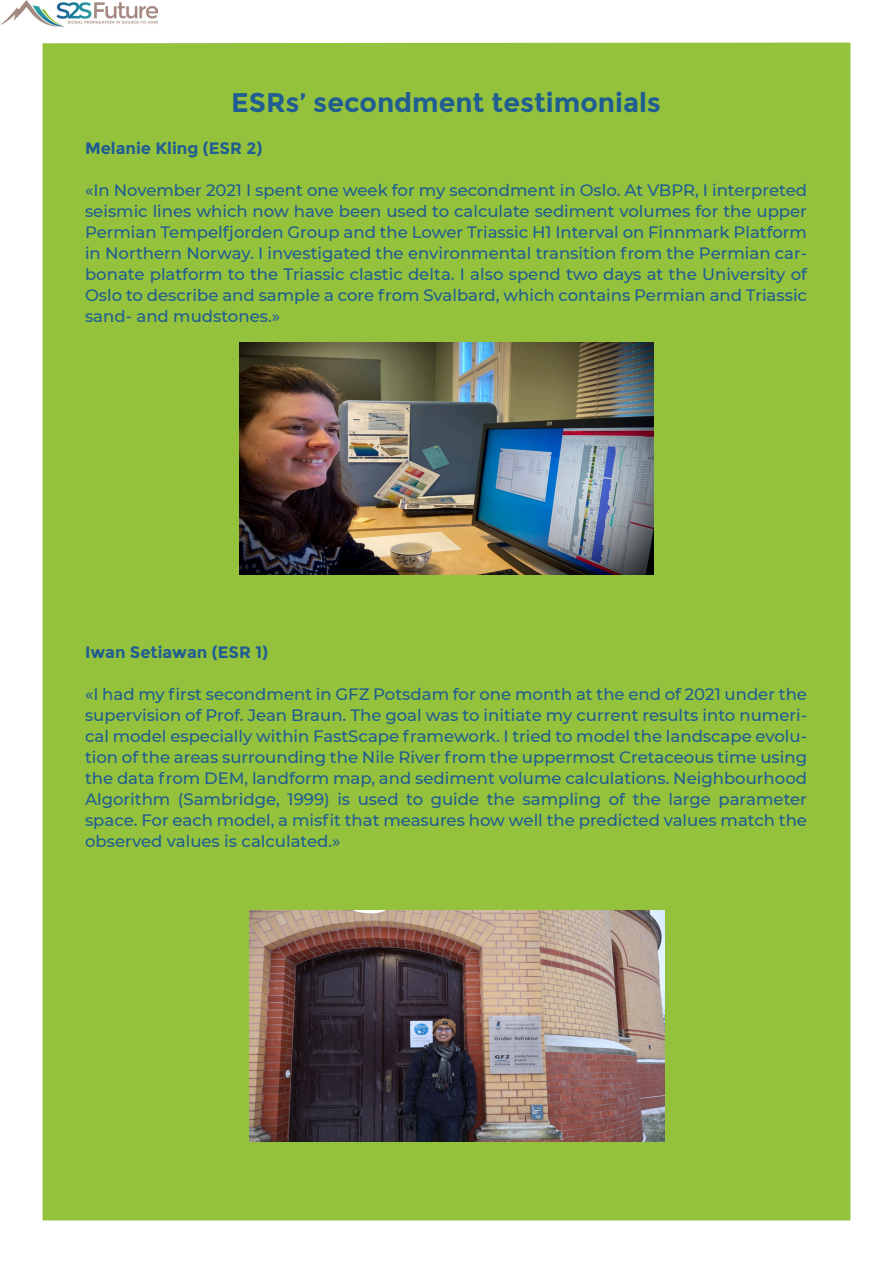
<style>
.page{position:relative;width:893px;height:1263px;background:#fff}
.page>*{position:absolute;margin:0;border:0;box-sizing:border-box;transform-origin:0 0}
.Folio-_Section_title{font:700 27px "Montserrat";color:#205d91}
.Folio-_Section_title-2{font:500 16.5px/21px "Montserrat";color:#205d91;text-align:justify}
.Folio-_Section_title-3{font:700 16.5px "Montserrat";color:#205d91}
</style>
<div class="page">
<div style="left:43px;top:43px;width:807px;height:1177px;background:#95c23d"></div>
<img style="left:0;top:0;width:158px;height:27px">
<img style="left:239px;top:342px;width:415px;height:232px">
<img style="left:250px;top:910px;width:414px;height:232px">
<p class="Folio-_Section_title" style="left:231px;top:87px;width:431px">ESRs’ secondment testimonials</p>
<p class="Folio-_Section_title-3" style="left:85px;top:139px;width:179px">Melanie Kling (ESR 2)</p>
<p class="Folio-_Section_title-2" style="left:85px;top:179px;width:723px">«In November 2021 I spent one week for my secondment in Oslo. At VBPR, I interpreted seismic lines which now have been used to calculate sediment volumes for the upper Permian Tempelfjorden Group and the Lower Triassic H1 Interval on Finnmark Platform in Northern Norway. I investigated the environmental transition from the Permian car&shy;bonate platform to the Triassic clastic delta. I also spend two days at the University of Oslo to describe and sample a core from Svalbard, which contains Permian and Triassic sand- and mudstones.»</p>
<p class="Folio-_Section_title-3" style="left:85px;top:643px;width:185px">Iwan Setiawan (ESR 1)</p>
<p class="Folio-_Section_title-2" style="left:85px;top:683px;width:723px">«I had my first secondment in GFZ Potsdam for one month at the end of 2021 under the supervision of Prof. Jean Braun. The goal was to initiate my current results into numeri&shy;cal model especially within FastScape framework. I tried to model the landscape evolu&shy;tion of the areas surrounding the Nile River from the uppermost Cretaceous time using the data from DEM, landform map, and sediment volume calculations. Neighbourhood Algorithm (Sambridge, 1999) is used to guide the sampling of the large parameter space. For each model, a misfit that measures how well the predicted values match the observed values is calculated.»</p>
</div>
